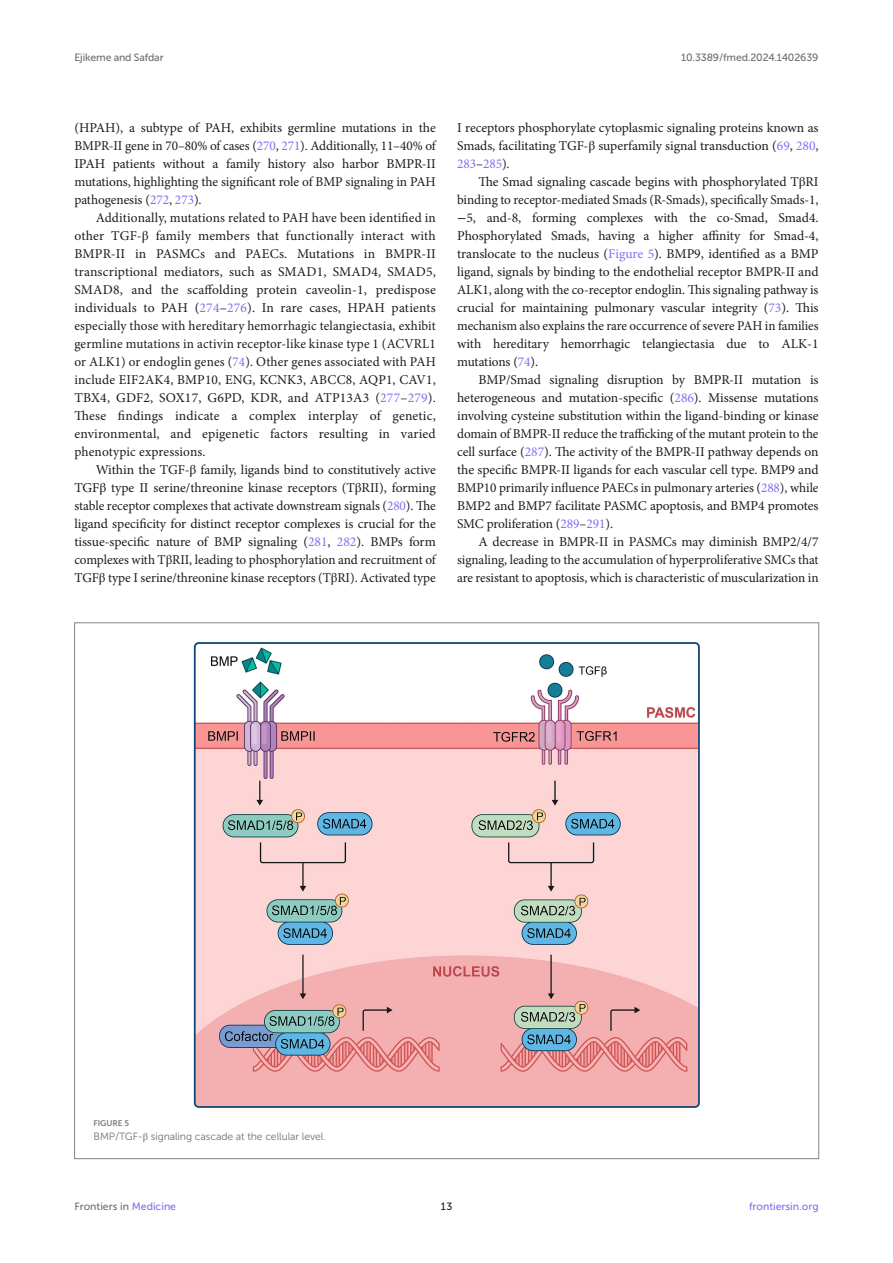
<style>
.page{position:relative;width:893px;height:1263px;background:#fff}
.page>*{position:absolute;margin:0;border:0;box-sizing:border-box;transform-origin:0 0}
.TEXT{font:13.5px/18px "Minion Pro";letter-spacing:-.005em;color:#1b1c1b;text-align:justify}
.t1{font:10.5px "Museo Sans 500";letter-spacing:-.015em;color:#706f70}
.FIG_LEG{font:10.5px "Museo Sans 300";letter-spacing:-.01em;color:#706f70}
.t2{font:10.5px "Museo Sans 500";color:#856df0}
.t3{font:10.5px "Museo Sans 500";color:#1b1c1b}
.FIG_HD{font:8.25px "Museo Sans 700";letter-spacing:-.01em;color:#7e7f7f}
.s1{color:#856df0}
.s2{font-family:"STIX General"}
</style>
<div class="page">
<img style="left:194px;top:642px;width:506px;height:465px">
<p class="t1" style="left:74px;top:51px;width:91px">Ejikeme and Safdar</p>
<p class="t1" style="left:681px;top:51px;width:139px">10.3389/fmed.2024.1402639</p>
<p class="TEXT" style="left:74px;top:119px;width:363px">(HPAH), a subtype of PAH, exhibits germline mutations in the BMPR-II gene in 70–80% of cases (<span class="s1">270</span>, <span class="s1">271</span>). Additionally, 11–40% of IPAH patients without a family history also harbor BMPR-II mutations, highlighting the significant role of BMP signaling in PAH pathogenesis (<span class="s1">272</span>, <span class="s1">273</span>).</p>
<p class="TEXT" style="left:74px;top:209px;width:363px;text-indent:21px">Additionally, mutations related to PAH have been identified in other TGF-<span class="s2">β</span> family members that functionally interact with BMPR-II in PASMCs and PAECs. Mutations in BMPR-II transcriptional mediators, such as SMAD1, SMAD4, SMAD5, SMAD8, and the scaffolding protein caveolin-1, predispose individuals to PAH (<span class="s1">274</span>–<span class="s1">276</span>). In rare cases, HPAH patients especially those with hereditary hemorrhagic telangiectasia, exhibit germline mutations in activin receptor-like kinase type 1 (ACVRL1 or ALK1) or endoglin genes (<span class="s1">74</span>). Other genes associated with PAH include EIF2AK4, BMP10, ENG, KCNK3, ABCC8, AQP1, CAV1, TBX4, GDF2, SOX17, G6PD, KDR, and ATP13A3 (<span class="s1">277</span>–<span class="s1">279</span>).<br>These findings indicate a complex interplay of genetic, environmental, and epigenetic factors resulting in varied phenotypic expressions.</p>
<p class="TEXT" style="left:74px;top:461px;width:363px;text-indent:21px">Within the TGF-<span class="s2">β</span> family, ligands bind to constitutively active TGF<span class="s2">β</span> type II serine/threonine kinase receptors (T<span class="s2">β</span>RII), forming stable receptor complexes that activate downstream signals (<span class="s1">280</span>). The ligand specificity for distinct receptor complexes is crucial for the tissue-specific nature of BMP signaling (<span class="s1">281</span>, <span class="s1">282</span>). BMPs form complexes with T<span class="s2">β</span>RII, leading to phosphorylation and recruitment of TGF<span class="s2">β</span> type I serine/threonine kinase receptors (T<span class="s2">β</span>RI). Activated type</p>
<p class="TEXT" style="left:457px;top:119px;width:363px">I receptors phosphorylate cytoplasmic signaling proteins known as Smads, facilitating TGF-<span class="s2">β</span> superfamily signal transduction (<span class="s1">69</span>, <span class="s1">280</span>, <span class="s1">283</span>–<span class="s1">285</span>).</p>
<p class="TEXT" style="left:457px;top:173px;width:363px;text-indent:21px">The Smad signaling cascade begins with phosphorylated T<span class="s2">β</span>RI binding to receptor-mediated Smads (R-Smads), specifically Smads-1, <span class="s2">−</span>5, and-8, forming complexes with the co-Smad, Smad4.<br>Phosphorylated Smads, having a higher affinity for Smad-4, translocate to the nucleus (<span class="s1">Figure 5</span>). BMP9, identified as a BMP ligand, signals by binding to the endothelial receptor BMPR-II and ALK1, along with the co-receptor endoglin. This signaling pathway is crucial for maintaining pulmonary vascular integrity (<span class="s1">73</span>). This mechanism also explains the rare occurrence of severe PAH in families with hereditary hemorrhagic telangiectasia due to ALK-1 mutations (<span class="s1">74</span>).</p>
<p class="TEXT" style="left:457px;top:371px;width:363px;text-indent:21px">BMP/Smad signaling disruption by BMPR-II mutation is heterogeneous and mutation-specific (<span class="s1">286</span>). Missense mutations involving cysteine substitution within the ligand-binding or kinase domain of BMPR-II reduce the trafficking of the mutant protein to the cell surface (<span class="s1">287</span>). The activity of the BMPR-II pathway depends on the specific BMPR-II ligands for each vascular cell type. BMP9 and BMP10 primarily influence PAECs in pulmonary arteries (<span class="s1">288</span>), while BMP2 and BMP7 facilitate PASMC apoptosis, and BMP4 promotes SMC proliferation (<span class="s1">289</span>–<span class="s1">291</span>).</p>
<p class="TEXT" style="left:457px;top:533px;width:363px;text-indent:21px">A decrease in BMPR-II in PASMCs may diminish BMP2/4/7 signaling, leading to the accumulation of hyperproliferative SMCs that are resistant to apoptosis, which is characteristic of muscularization in</p>
<p class="FIG_HD" style="left:94px;top:1119px;width:37px">FIGURE 5</p>
<p class="FIG_LEG" style="left:94px;top:1130px;width:234px">BMP/TGF-<span class="s2">β</span> signaling cascade at the cellular level.</p>
<p class="t1" style="left:74px;top:1200px;width:103px">Frontiers in <span class="s1">Medicine</span></p>
<p class="t3" style="left:441px;top:1200px;width:13px">13</p>
<p class="t2" style="left:749px;top:1200px;width:71px">frontiersin.org</p>
</div>
